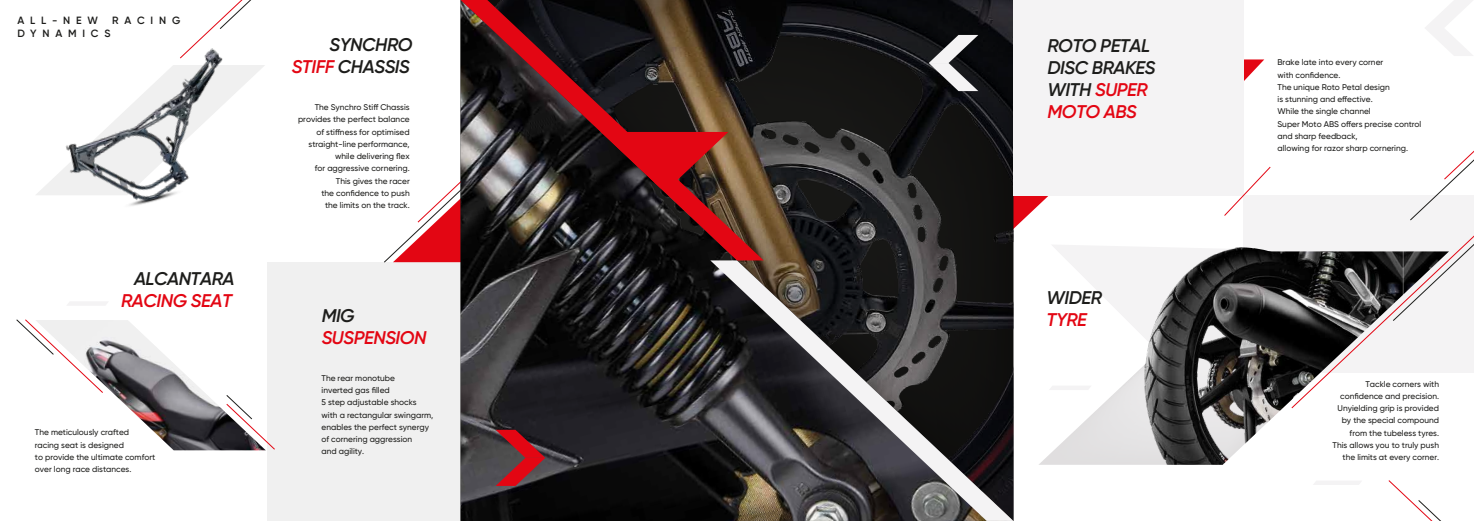
<style>
.page{position:relative;width:1474px;height:521px;background:#fff}
.page>*{position:absolute;margin:0;border:0;box-sizing:border-box;transform-origin:0 0}
.t1{font:italic 600 18.38px/22px "Gilroy";letter-spacing:-.025em;color:#1d1d1b;text-align:right}
.t2{font:italic 600 18.38px "Gilroy";letter-spacing:-.025em;color:#e30613}
.t3{font:600 10.5px "Gilroy";letter-spacing:.55em;color:#1d1d1b}
.t4{font:500 8.31px/12.2px "Gilroy";color:#1d1d1b}
.s1{color:#e30613}
</style>
<div class="page">
<svg style="left:1013px;top:195px;width:35px;height:131px"></svg>
<svg style="left:68px;top:302px;width:40px;height:3px"></svg>
<svg style="left:1314px;top:481px;width:47px;height:4px"></svg>
<div style="left:1013px;top:0;width:230px;height:195px;background:#f4f3f4"></div>
<div style="left:267px;top:262px;width:193px;height:259px;background:#f0f0f0"></div>
<svg style="left:1052px;top:245px;width:81px;height:6px"></svg>
<div style="left:1243px;top:195px;width:230px;height:178px;background:#f4f3f4"></div>
<svg style="left:384px;top:253px;width:76px;height:10px"></svg>
<svg style="left:393px;top:182px;width:67px;height:80px"></svg>
<svg style="left:460px;top:0;width:553px;height:521px;background:#222122"></svg>
<svg style="left:460px;top:0;width:303px;height:260px;background:#442624"></svg>
<svg style="left:710px;top:260px;width:303px;height:261px;background:#403e3e"></svg>
<svg style="left:495px;top:430px;width:50px;height:56px;background:#812930"></svg>
<svg style="left:928px;top:35px;width:50px;height:56px"></svg>
<svg style="left:1425px;top:0;width:48px;height:56px"></svg>
<svg style="left:1162px;top:59px;width:108px;height:157px"></svg>
<svg style="left:1038px;top:251px;width:95px;height:214px"></svg>
<svg style="left:1349px;top:251px;width:43px;height:104px"></svg>
<svg style="left:201px;top:0;width:50px;height:38px"></svg>
<svg style="left:1392px;top:236px;width:81px;height:85px"></svg>
<svg style="left:1388px;top:480px;width:53px;height:41px"></svg>
<svg style="left:1410px;top:151px;width:63px;height:70px"></svg>
<img style="left:1133px;top:247px;width:216px;height:218px">
<img style="left:43px;top:38px;width:222px;height:168px">
<img style="left:35px;top:320px;width:231px;height:130px">
<p class="t3" style="left:17px;top:14px;width:82px">ALL-NEW</p>
<p class="t3" style="left:112px;top:14px;width:70px">RACING</p>
<p class="t3" style="left:17px;top:27px;width:94px">DYNAMICS</p>
<h1 class="t1" style="left:134px;top:267px;width:102px">ALCANTARA</h1>
<h1 class="t2" style="left:121px;top:289px;width:112px">RACING SEAT</h1>
<p class="t4" style="left:35px;top:426px;width:122px">The meticulously crafted racing seat is designed<br>to provide the ultimate comfort over long race distances.</p>
<h1 class="t1" style="left:292px;top:34px;width:122px">SYNCHRO<br><span class="s1">STIFF</span> CHASSIS</h1>
<p class="t4" style="left:298px;top:101px;width:113px;text-align:right">The Synchro Stiff Chassis provides the perfect balance of stiffness for optimised straight-line performance, while delivering flex<br>for aggressive cornering.<br>This gives the racer<br>the confidence to push<br>the limits on the track.</p>
<h1 class="t1" style="left:322px;top:304px;width:35px">MIG</h1>
<h1 class="t2" style="left:322px;top:326px;width:106px">SUSPENSION</h1>
<p class="t4" style="left:321px;top:372px;width:113px">The rear monotube<br>inverted gas filled<br>5 step adjustable shocks with a rectangular swingarm, enables the perfect synergy of cornering aggression<br>and agility.</p>
<h1 class="t1" style="left:1047px;top:34px;width:110px;text-align:left">ROTO PETAL<br>DISC BRAKES<br>WITH <span class="s1">SUPER<br>MOTO ABS</span></h1>
<h1 class="t1" style="left:1046px;top:287px;width:57px">WIDER</h1>
<h1 class="t2" style="left:1046px;top:308px;width:42px">TYRE</h1>
<p class="t4" style="left:1277px;top:56px;width:145px">Brake late into every corner<br>with confidence.<br>The unique Roto Petal design<br>is stunning and effective.<br>While the single channel<br>Super Moto ABS offers precise control and sharp feedback,<br>allowing for razor sharp cornering.</p>
<p class="t4" style="left:1332px;top:377px;width:108px;text-align:right">Tackle corners with confidence and precision.<br>Unyielding grip is provided by the special compound from the tubeless tyres.<br>This allows you to truly push the limits at every corner.</p>
</div>
